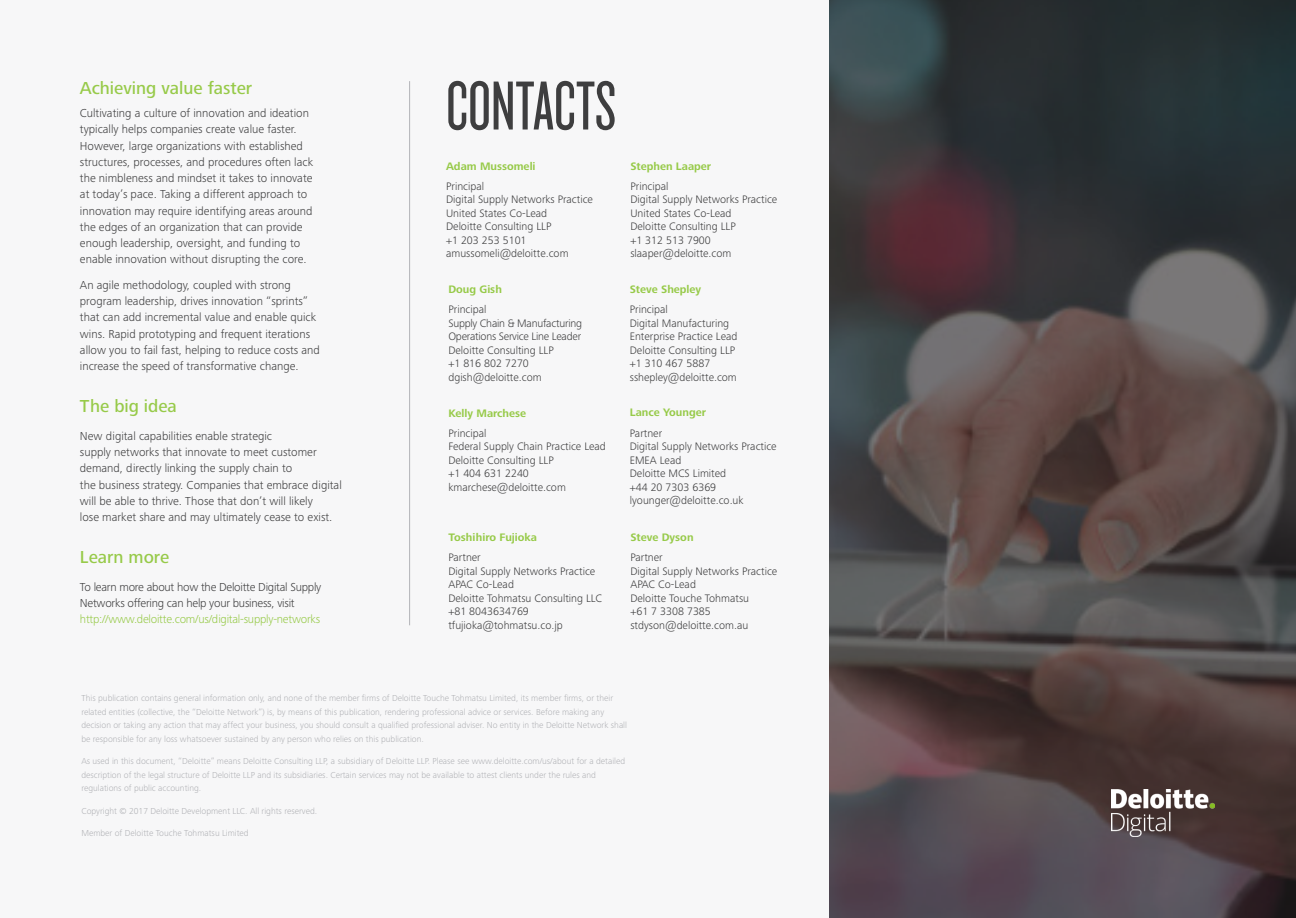
<style>
.page{position:relative;width:1296px;height:918px;background:#f7f7f8}
.page>*{position:absolute;margin:0;border:0;box-sizing:border-box;transform-origin:0 0}
.Heading{font:72px "Knockout HTF27 Junior Bantamwt";color:#3e3e3f}
.t1{font:500 18px "Frutiger Next Pro";color:#97ca49}
.Body_Copy{font:300 12px/16.2px "Frutiger Next Pro";color:#3e3e3f}
.Body_Copy-2{font:300 12px/16.2px "Frutiger Next Pro";letter-spacing:-.02em;color:#3e3e3f}
.Body_Copy-3{font:300 11.25px/13.5px "Frutiger Next Pro";color:#3e3e3f}
.Contact{font:300 11.25px/13.5px "Frutiger Next Pro";color:#3e3e3f}
.Contact-2{font:700 11.25px "Frutiger Next Pro";color:#97ca49}
.Body_Copy-4{font:300 11.25px/13.5px "Frutiger Next Pro";letter-spacing:-.02em;color:#3e3e3f}
.t2{font:300 9px/13.5px "Frutiger Next Pro";color:#b2b3b7}
.s1{color:#97ca49}
</style>
<div class="page">
<svg style="left:829px;top:0;width:467px;height:918px;background:#494244"></svg>
<img style="left:1112px;top:789px;width:103px;height:48px">
<hr style="left:409px;top:81px;width:1px;height:544px;background:#b2b3b7">
<h1 class="t1" style="left:80px;top:78px;width:174px">Achieving value faster</h1>
<p class="Body_Copy" style="left:80px;top:105px;width:235px">Cultivating a culture of innovation and ideation typically helps companies create value faster.<br>However, large organizations with established structures, processes, and procedures often lack the nimbleness and mindset it takes to innovate at today’s pace. Taking a different approach to innovation may require identifying areas around the edges of an organization that can provide enough leadership, oversight, and funding to enable innovation without disrupting the core.</p>
<p class="Body_Copy" style="left:80px;top:277px;width:241px">An agile methodology, coupled with strong program leadership, drives innovation “sprints” that can add incremental value and enable quick wins. Rapid prototyping and frequent iterations allow you to fail fast, helping to reduce costs and increase the speed of transformative change.</p>
<h1 class="t1" style="left:80px;top:396px;width:98px">The big idea</h1>
<p class="Body_Copy" style="left:80px;top:428px;width:263px">New digital capabilities enable strategic<br>supply networks that innovate to meet customer demand, directly linking the supply chain to<br>the business strategy. Companies that embrace digital will be able to thrive. Those that don’t will likely<br>lose market share and may ultimately cease to exist.</p>
<h1 class="t1" style="left:80px;top:547px;width:91px">Learn more</h1>
<p class="Body_Copy-2" style="left:80px;top:578px;width:243px">To learn more about how the Deloitte Digital Supply<br>Networks offering can help your business, visit <span class="s1">http://www.deloitte.com/us/digital-supply-networks</span></p>
<p class="Heading" style="left:446px;top:71px;width:172px">CONTACTS</p>
<p class="Contact-2" style="left:446px;top:159px;width:91px">Adam Mussomeli</p>
<p class="Body_Copy-3" style="left:446px;top:179px;width:40px">Principal</p>
<p class="Body_Copy-3" style="left:446px;top:193px;width:148px">Digital Supply Networks Practice</p>
<p class="Body_Copy-3" style="left:446px;top:206px;width:103px">United States Co-Lead</p>
<p class="Body_Copy-3" style="left:446px;top:220px;width:107px">Deloitte Consulting LLP</p>
<p class="Body_Copy-3" style="left:446px;top:233px;width:82px">+1 203 253 5101</p>
<p class="Body_Copy-3" style="left:446px;top:247px;width:124px">amussomeli@deloitte.com</p>
<p class="Contact-2" style="left:448px;top:283px;width:55px">Doug Gish</p>
<p class="Body_Copy-4" style="left:448px;top:303px;width:135px">Principal<br>Supply Chain &amp; Manufacturing</p>
<p class="Body_Copy-4" style="left:448px;top:330px;width:134px">Operations Service Line Leader</p>
<p class="Body_Copy-3" style="left:448px;top:343px;width:107px">Deloitte Consulting LLP</p>
<p class="Body_Copy-3" style="left:448px;top:357px;width:82px">+1 816 802 7270</p>
<p class="Body_Copy-3" style="left:448px;top:370px;width:95px">dgish@deloitte.com</p>
<p class="Contact-2" style="left:448px;top:406px;width:79px">Kelly Marchese</p>
<p class="Body_Copy-3" style="left:448px;top:426px;width:40px">Principal</p>
<p class="Body_Copy-3" style="left:448px;top:440px;width:159px">Federal Supply Chain Practice Lead</p>
<p class="Body_Copy-3" style="left:448px;top:453px;width:107px">Deloitte Consulting LLP</p>
<p class="Body_Copy-3" style="left:448px;top:467px;width:82px">+1 404 631 2240</p>
<p class="Body_Copy-3" style="left:448px;top:480px;width:119px">kmarchese@deloitte.com</p>
<p class="Contact-2" style="left:448px;top:531px;width:90px">Toshihiro Fujioka</p>
<p class="Contact" style="left:448px;top:551px;width:155px">Partner<br>Digital Supply Networks Practice<br>APAC Co-Lead<br>Deloitte Tohmatsu Consulting LLC +81 8043634769 tfujioka@tohmatsu.co.jp</p>
<p class="Contact-2" style="left:630px;top:159px;width:82px">Stephen Laaper</p>
<p class="Body_Copy-3" style="left:630px;top:179px;width:40px">Principal</p>
<p class="Body_Copy-3" style="left:630px;top:193px;width:148px">Digital Supply Networks Practice<br>United States Co-Lead</p>
<p class="Body_Copy-3" style="left:630px;top:220px;width:107px">Deloitte Consulting LLP</p>
<p class="Body_Copy-3" style="left:630px;top:233px;width:82px">+1 312 513 7900</p>
<p class="Body_Copy-3" style="left:630px;top:247px;width:103px">slaaper@deloitte.com</p>
<p class="Contact-2" style="left:630px;top:283px;width:73px">Steve Shepley</p>
<p class="Body_Copy-3" style="left:630px;top:303px;width:40px">Principal</p>
<p class="Body_Copy-3" style="left:630px;top:316px;width:109px">Digital Manufacturing<br>Enterprise Practice Lead<br>Deloitte Consulting LLP</p>
<p class="Body_Copy-3" style="left:630px;top:357px;width:82px">+1 310 467 5887</p>
<p class="Body_Copy-3" style="left:630px;top:370px;width:109px">sshepley@deloitte.com</p>
<p class="Contact-2" style="left:630px;top:406px;width:78px">Lance Younger</p>
<p class="Body_Copy-3" style="left:630px;top:426px;width:34px">Partner</p>
<p class="Body_Copy-3" style="left:630px;top:440px;width:148px">Digital Supply Networks Practice<br>EMEA Lead</p>
<p class="Body_Copy-3" style="left:630px;top:467px;width:98px">Deloitte MCS Limited</p>
<p class="Body_Copy-3" style="left:630px;top:480px;width:88px">+44 20 7303 6369</p>
<p class="Body_Copy-3" style="left:630px;top:494px;width:115px">lyounger@deloitte.co.uk</p>
<p class="Contact-2" style="left:630px;top:531px;width:65px">Steve Dyson</p>
<p class="Body_Copy-3" style="left:630px;top:551px;width:34px">Partner</p>
<p class="Body_Copy-3" style="left:630px;top:564px;width:148px">Digital Supply Networks Practice<br>APAC Co-Lead</p>
<p class="Body_Copy-3" style="left:630px;top:591px;width:120px">Deloitte Touche Tohmatsu</p>
<p class="Body_Copy-3" style="left:630px;top:605px;width:82px">+61 7 3308 7385</p>
<p class="Body_Copy-3" style="left:630px;top:618px;width:119px">stdyson@deloitte.com.au</p>
<p class="t2" style="left:81px;top:691px;width:547px">This publication contains general information only, and none of the member firms of Deloitte Touche Tohmatsu Limited, its member firms, or their related entities (collective, the “Deloitte Network”) is, by means of this publication, rendering professional advice or services. Before making any decision or taking any action that may affect your business, you should consult a qualified professional adviser. No entity in the Deloitte Network shall be responsible for any loss whatsoever sustained by any person who relies on this publication.</p>
<p class="t2" style="left:81px;top:754px;width:545px">As used in this document, “Deloitte” means Deloitte Consulting LLP, a subsidiary of Deloitte LLP. Please see www.deloitte.com/us/about for a detailed description of the legal structure of Deloitte LLP and its subsidiaries. Certain services may not be available to attest clients under the rules and regulations of public accounting.</p>
<p class="t2" style="left:81px;top:804px;width:237px">Copyright © 2017 Deloitte Development LLC. All rights reserved.</p>
<p class="t2" style="left:81px;top:826px;width:169px">Member of Deloitte Touche Tohmatsu Limited</p>
</div>
